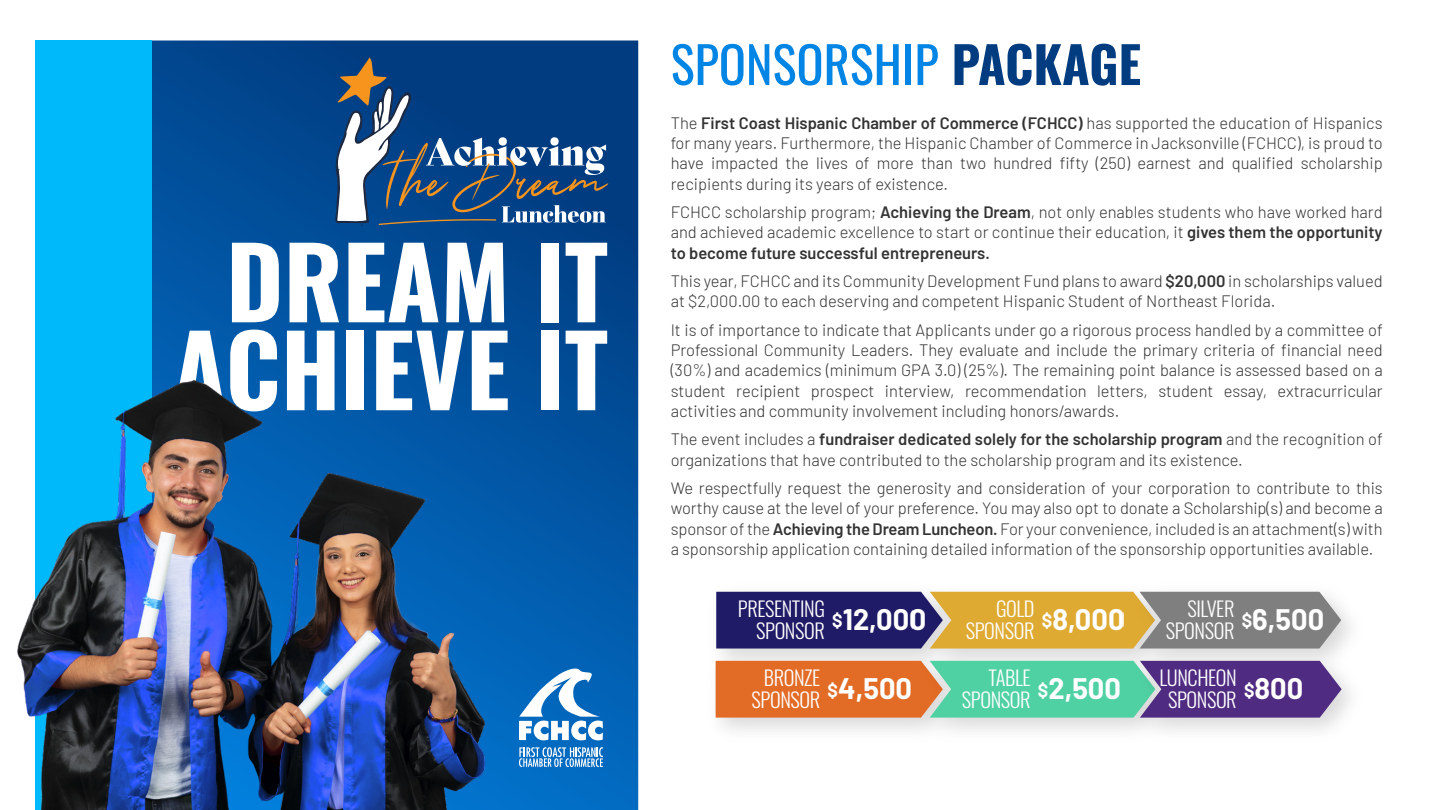
<style>
.page{position:relative;width:1440px;height:810px;background:#fff}
.page>*{position:absolute;margin:0;border:0;box-sizing:border-box;transform-origin:0 0}
.t1{font:700 98.25px/88px "Oswald";color:#fff;text-align:center}
.t2{font:50.4px "Oswald";color:#0385e5}
.t3{font:700 29.03px "Barlow";color:#fff}
.t4{font:300 20.4px/22.4px "Oswald";letter-spacing:-.02em;color:#fff;text-align:right}
.t5{font:300 16.5px/20.2px "Barlow";color:#333;text-align:justify}
.s1{font-weight:700;color:#013b80}
.s2{font-weight:600}
.s3{font-size:18.38px}
</style>
<div class="page">
<svg style="left:152px;top:40px;width:486px;height:770px;background:#014f9c"></svg>
<svg style="left:334px;top:58px;width:274px;height:168px;background:#325c8d"></svg>
<img style="left:1124px;top:591px;width:227px;height:54px">
<svg style="left:716px;top:592px;width:625px;height:53px;background:#816e61"></svg>
<img style="left:713px;top:645px;width:201px;height:86px">
<img style="left:914px;top:645px;width:210px;height:86px">
<img style="left:1124px;top:645px;width:227px;height:86px">
<svg style="left:716px;top:661px;width:626px;height:57px;background:#887f71"></svg>
<svg style="left:519px;top:668px;width:86px;height:72px"></svg>
<svg style="left:519px;top:747px;width:84px;height:20px;background:#67a5d9"></svg>
<div style="left:35px;top:40px;width:117px;height:770px;background:#00b9fa"></div>
<img style="left:17px;top:368px;width:489px;height:442px">
<h1 class="t1" style="left:173px;top:244px;width:437px">DREAM IT<br>ACHIEVE IT</h1>
<h2 class="t2" style="left:671px;top:20px;width:472px">SPONSORSHIP <span class="s1">PACKAGE</span></h2>
<p class="t5" style="left:671px;top:112px;width:713px">The <span class="s2">First Coast Hispanic Chamber of Commerce (FCHCC)</span> has supported the education of Hispanics for many years. Furthermore, the Hispanic Chamber of Commerce in Jacksonville (FCHCC), is proud to have impacted the lives of more than two hundred fifty (250) earnest and qualified scholarship recipients during its years of existence.</p>
<p class="t5" style="left:671px;top:201px;width:714px">FCHCC scholarship program; <span class="s2">Achieving the Dream</span>, not only enables students who have worked hard and achieved academic excellence to start or continue their education, it <span class="s2">gives them the opportunity to become future successful entrepreneurs.</span></p>
<p class="t5" style="left:671px;top:270px;width:713px">This year, FCHCC and its Community Development Fund plans to award <span class="s2">$20,000</span> in scholarships valued at $2,000.00 to each deserving and competent Hispanic Student of Northeast Florida.</p>
<p class="t5" style="left:671px;top:319px;width:714px">It is of importance to indicate that Applicants under go a rigorous process handled by a committee of Professional Community Leaders. They evaluate and include the primary criteria of financial need (30%) and academics (minimum GPA 3.0) (25%). The remaining point balance is assessed based on a student recipient prospect interview, recommendation letters, student essay, extracurricular activities and community involvement including honors/awards.</p>
<p class="t5" style="left:671px;top:428px;width:714px">The event includes a <span class="s2">fundraiser dedicated solely for the scholarship program</span> and the recognition of organizations that have contributed to the scholarship program and its existence.</p>
<p class="t5" style="left:671px;top:477px;width:713px">We respectfully request the generosity and consideration of your corporation to contribute to this worthy cause at the level of your preference. You may also opt to donate a Scholarship(s) and become a sponsor of the <span class="s2">Achieving the Dream Luncheon.</span> For your convenience, included is an attachment(s) with a sponsorship application containing detailed information of the sponsorship opportunities available.</p>
<p class="t4" style="left:738px;top:595px;width:89px">PRESENTING<br>SPONSOR</p>
<h3 class="t3" style="left:832px;top:598px;width:95px"><span class="s3">$</span>12,000</h3>
<p class="t4" style="left:966px;top:595px;width:70px">GOLD<br>SPONSOR</p>
<h3 class="t3" style="left:1042px;top:598px;width:84px"><span class="s3">$</span>8,000</h3>
<p class="t4" style="left:1166px;top:595px;width:70px">SILVER<br>SPONSOR</p>
<h3 class="t3" style="left:1242px;top:598px;width:84px"><span class="s3">$</span>6,500</h3>
<p class="t4" style="left:752px;top:664px;width:70px">BRONZE<br>SPONSOR</p>
<h3 class="t3" style="left:828px;top:667px;width:86px"><span class="s3">$</span>4,500</h3>
<p class="t4" style="left:962px;top:664px;width:70px">TABLE<br>SPONSOR</p>
<h3 class="t3" style="left:1038px;top:667px;width:85px"><span class="s3">$</span>2,500</h3>
<p class="t4" style="left:1159px;top:664px;width:79px;text-align:center">LUNCHEON<br>SPONSOR</p>
<h3 class="t3" style="left:1244px;top:667px;width:61px"><span class="s3">$</span>800</h3>
</div>
